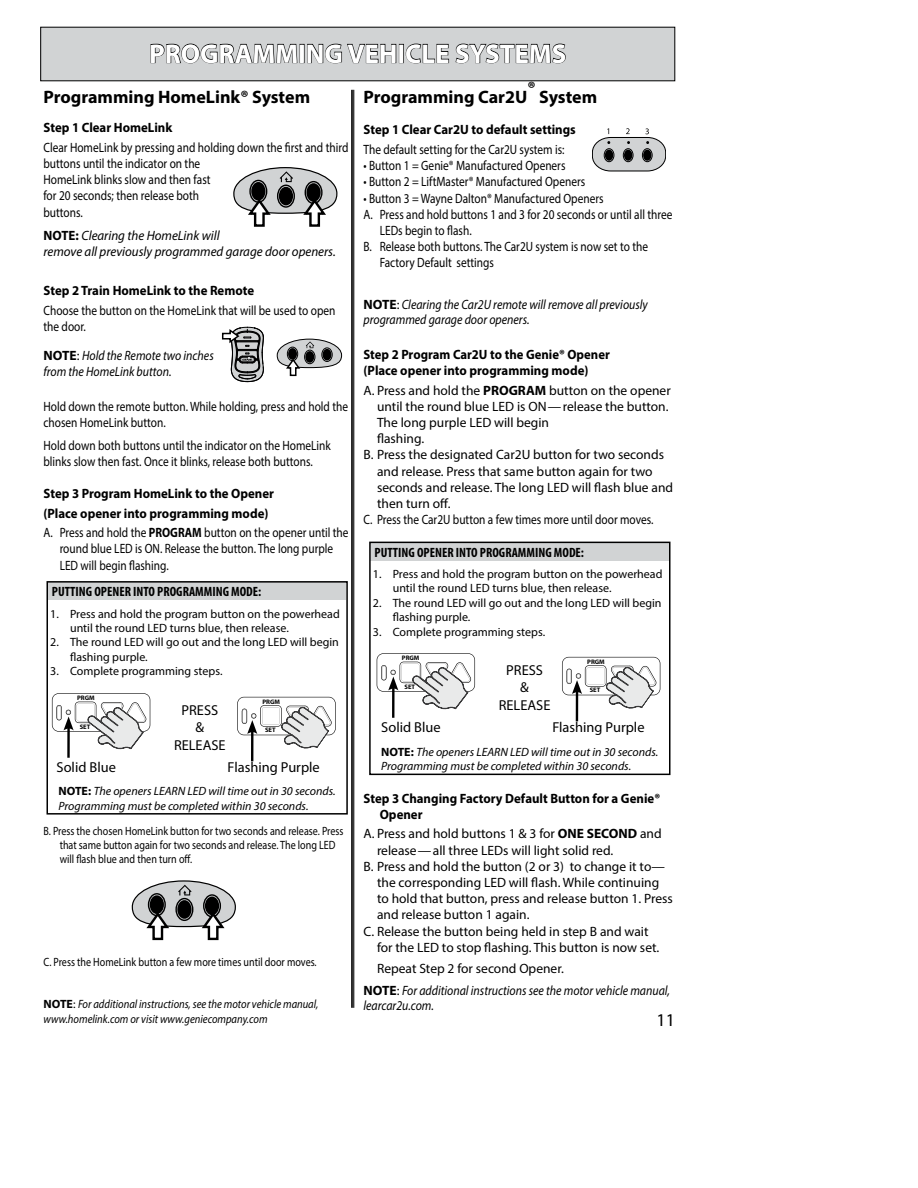
<style>
.page{position:relative;width:918px;height:1188px;background:#fff}
.page>*{position:absolute;margin:0;border:0;box-sizing:border-box;transform-origin:0 0}
.t1{font:700 27px "Myriad Pro";color:#fff}
.t2{font:700 18px "Myriad Pro";color:#000}
.t3{font:18px "Myriad Pro";color:#000}
.t4{font:14.4px/17.2px "Myriad Pro";color:#000;text-align:center}
.t5{font:13.5px/16.2px "Myriad Pro";color:#000;scale:.84 1}
.t6{font:13.5px "Myriad Pro";color:#000}
.t7{font:700 13.5px/19.5px "Myriad Pro";color:#000;scale:.95 1}
.t8{font:italic 13.5px/16.5px "Myriad Pro";color:#000;scale:.88 1}
.t9{font:italic 13.5px/16.5px "Myriad Pro";color:#000;scale:.96 1}
.t10{font:700 13.5px/16.2px "Myriad Pro";color:#000;scale:.94 1}
.t11{font:700 condensed 13.5px "Myriad Pro";color:#000}
.t12{font:12px/14.4px "Myriad Pro";color:#000}
.t13{font:12px/14.4px "Myriad Pro";color:#000;scale:.84 1}
.t14{font:italic 12px/14.4px "Myriad Pro";color:#000}
.t15{font:italic 12px/15px "Myriad Pro";color:#000;scale:.88 1}
.t16{font:700 6.45px "Myriad Pro";color:#000}
.s1{font-weight:700;font-style:normal}
.s2{font-style:normal}
.s3{font-weight:700}
.s4{font-weight:400}
</style>
<div class="page">
<svg style="left:222px;top:327px;width:42px;height:56px"></svg>
<svg style="left:276px;top:338px;width:66px;height:39px"></svg>
<svg style="left:592px;top:128px;width:74px;height:43px"></svg>
<svg style="left:233px;top:167px;width:105px;height:60px"></svg>
<svg style="left:131px;top:880px;width:105px;height:61px"></svg>
<hr style="left:353px;top:90px;width:1px;height:918px;background:#000">
<hr style="left:352px;top:90px;width:1px;height:918px;background:#000">
<hr style="left:351px;top:90px;width:1px;height:918px;background:#000">
<div style="left:41px;top:27px;width:634px;height:54px;background:#d1d3d4"></div>
<svg style="left:150px;top:43px;width:416px;height:21px"></svg>
<div style="left:47px;top:583px;width:299px;height:17px;background:#d1d3d4"></div>
<div style="left:47px;top:581px;width:301px;height:234px;border:2px solid #000"></div>
<div style="left:370px;top:543px;width:298px;height:17px;background:#d1d3d4"></div>
<div style="left:369px;top:542px;width:302px;height:233px;border:2px solid #000"></div>
<svg style="left:237px;top:697px;width:99px;height:64px"></svg>
<hr style="left:67px;top:726px;width:3px;height:32px;background:#000">
<svg style="left:52px;top:693px;width:98px;height:58px"></svg>
<svg style="left:562px;top:657px;width:98px;height:64px"></svg>
<hr style="left:392px;top:686px;width:3px;height:32px;background:#000">
<svg style="left:377px;top:653px;width:98px;height:58px"></svg>
<h1 class="t1" style="left:149px;top:40px;width:419px">PROGRAMMING VEHICLE SYSTEMS</h1>
<h2 class="t2" style="left:527px;top:79px;width:10px">®</h2>
<h2 class="t2" style="left:44px;top:88px;width:268px">Programming HomeLink® System</h2>
<h2 class="t2" style="left:364px;top:88px;width:165px">Programming Car2U</h2>
<h2 class="t2" style="left:539px;top:88px;width:59px">System</h2>
<p class="t7" style="left:364px;top:121px;width:225px">Step 1 Clear Car2U to default settings</p>
<p class="t5" style="left:364px;top:142px;width:241px">The default setting for the Car2U system is:</p>
<p class="t5" style="left:364px;top:158px;width:242px">• Button 1 = Genie® Manufactured Openers</p>
<p class="t5" style="left:364px;top:174px;width:265px">• Button 2 = LiftMaster® Manufactured Openers</p>
<p class="t5" style="left:364px;top:190px;width:287px">• Button 3 = Wayne Dalton® Manufactured Openers</p>
<p class="t5" style="left:364px;top:207px;width:369px">A. Press and hold buttons 1 and 3 for 20 seconds or until all three</p>
<p class="t5" style="left:380px;top:223px;width:111px">LEDs begin to flash.</p>
<p class="t5" style="left:364px;top:239px;width:340px">B. Release both buttons. The Car2U system is now set to the</p>
<p class="t5" style="left:380px;top:255px;width:138px">Factory Default settings</p>
<p class="t8" style="left:364px;top:298px;width:325px;line-height:15px"><span class="s1">NOTE</span><span class="s2">:</span> Clearing the Car2U remote will remove all previously programmed garage door openers.</p>
<p class="t10" style="left:364px;top:347px;width:264px">Step 2 Program Car2U to the Genie® Opener (Place opener into programming mode)</p>
<p class="t6" style="left:364px;top:383px;width:309px">A. Press and hold the <span class="s3">PROGRAM</span> button on the opener</p>
<p class="t6" style="left:377px;top:400px;width:293px">until the round blue LED is ON—release the button.</p>
<p class="t6" style="left:377px;top:416px;width:174px">The long purple LED will begin</p>
<p class="t6" style="left:377px;top:432px;width:49px">flashing.</p>
<p class="t6" style="left:364px;top:448px;width:302px">B. Press the designated Car2U button for two seconds</p>
<p class="t6" style="left:377px;top:464px;width:277px">and release. Press that same button again for two</p>
<p class="t6" style="left:377px;top:481px;width:298px">seconds and release. The long LED will flash blue and</p>
<p class="t6" style="left:377px;top:497px;width:75px">then turn off.</p>
<p class="t5" style="left:364px;top:512px;width:347px">C. Press the Car2U button a few times more until door moves.</p>
<p class="t7" style="left:44px;top:118px;width:137px">Step 1 Clear HomeLink</p>
<p class="t5" style="left:44px;top:140px;width:364px">Clear HomeLink by pressing and holding down the first and third buttons until the indicator on the<br>HomeLink blinks slow and then fast<br>for 20 seconds; then release both<br>buttons.</p>
<p class="t9" style="left:43px;top:228px;width:306px"><span class="s1">NOTE:</span> Clearing the HomeLink will<br>remove all previously programmed garage door openers.</p>
<p class="t7" style="left:44px;top:282px;width:223px">Step 2 Train HomeLink to the Remote</p>
<p class="t5" style="left:44px;top:303px;width:349px">Choose the button on the HomeLink that will be used to open the door.</p>
<p class="t8" style="left:43px;top:348px;width:195px"><span class="s1">NOTE</span><span class="s2">:</span> Hold the Remote two inches from the HomeLink button.</p>
<p class="t5" style="left:44px;top:398px;width:364px">Hold down the remote button. While holding, press and hold the chosen HomeLink button.</p>
<p class="t5" style="left:44px;top:438px;width:344px">Hold down both buttons until the indicator on the HomeLink blinks slow then fast. Once it blinks, release both buttons.</p>
<p class="t7" style="left:44px;top:484px;width:323px">Step 3 Program HomeLink to the Opener<br>(Place opener into programming mode)<br><span class="s4">A. Press and hold the</span> PROGRAM <span class="s4">button on the opener until the</span></p>
<p class="t5" style="left:60px;top:541px;width:327px">round blue LED is ON. Release the button. The long purple<br>LED will begin flashing.</p>
<p class="t11" style="left:375px;top:546px;width:211px">PUTTING OPENER INTO PROGRAMMING MODE:</p>
<p class="t12" style="left:393px;top:567px;width:271px;text-indent:-20px">1. Press and hold the program button on the powerhead until the round LED turns blue, then release.</p>
<p class="t12" style="left:393px;top:596px;width:270px;text-indent:-20px">2. The round LED will go out and the long LED will begin flashing purple.</p>
<p class="t12" style="left:373px;top:625px;width:174px">3. Complete programming steps.</p>
<p class="t11" style="left:52px;top:585px;width:211px">PUTTING OPENER INTO PROGRAMMING MODE:</p>
<p class="t12" style="left:70px;top:607px;width:271px;text-indent:-20px">1. Press and hold the program button on the powerhead until the round LED turns blue, then release.</p>
<p class="t12" style="left:70px;top:636px;width:270px;text-indent:-20px">2. The round LED will go out and the long LED will begin flashing purple.</p>
<p class="t12" style="left:50px;top:664px;width:174px">3. Complete programming steps.</p>
<p class="t16" style="left:402px;top:654px;width:19px">PRGM</p>
<p class="t16" style="left:404px;top:683px;width:12px">SET</p>
<p class="t4" style="left:381px;top:719px;width:61px">Solid Blue</p>
<p class="t16" style="left:587px;top:658px;width:19px">PRGM</p>
<p class="t16" style="left:590px;top:686px;width:12px">SET</p>
<p class="t4" style="left:499px;top:662px;width:53px">PRESS<br>&amp;<br>RELEASE</p>
<p class="t16" style="left:77px;top:694px;width:19px">PRGM</p>
<p class="t16" style="left:80px;top:723px;width:12px">SET</p>
<p class="t4" style="left:57px;top:759px;width:61px">Solid Blue</p>
<p class="t16" style="left:262px;top:698px;width:19px">PRGM</p>
<p class="t16" style="left:265px;top:726px;width:12px">SET</p>
<p class="t4" style="left:174px;top:702px;width:53px">PRESS<br>&amp;<br>RELEASE</p>
<p class="t4" style="left:552px;top:719px;width:94px">Flashing Purple</p>
<p class="t14" style="left:381px;top:746px;width:279px"><span class="s1">NOTE:</span> The openers LEARN LED will time out in 30 seconds.<br>Programming must be completed within 30 seconds.</p>
<p class="t4" style="left:228px;top:759px;width:94px">Flashing Purple</p>
<p class="t14" style="left:58px;top:785px;width:279px"><span class="s1">NOTE:</span> The openers LEARN LED will time out in 30 seconds.<br>Programming must be completed within 30 seconds.</p>
<p class="t13" style="left:60px;top:824px;width:339px;text-indent:-16px">B. Press the chosen HomeLink button for two seconds and release. Press that same button again for two seconds and release. The long LED will flash blue and then turn off.</p>
<p class="t13" style="left:44px;top:955px;width:327px">C. Press the HomeLink button a few more times until door moves.</p>
<p class="t15" style="left:43px;top:997px;width:314px"><span class="s1">NOTE</span><span class="s2">:</span> For additional instructions, see the motor vehicle manual, www.homelink.com or visit www.geniecompany.com</p>
<p class="t7" style="left:380px;top:791px;width:297px;line-height:16.2px;text-indent:-16px">Step 3 Changing Factory Default Button for a Genie®<br>Opener</p>
<p class="t6" style="left:364px;top:827px;width:300px">A. Press and hold buttons 1 &amp; 3 for <span class="s3">ONE SECOND</span> and</p>
<p class="t6" style="left:377px;top:843px;width:238px">release—all three LEDs will light solid red.</p>
<p class="t6" style="left:364px;top:860px;width:303px">B. Press and hold the button (2 or 3) to change it to—</p>
<p class="t6" style="left:377px;top:876px;width:284px">the corresponding LED will flash. While continuing</p>
<p class="t6" style="left:377px;top:892px;width:297px">to hold that button, press and release button 1. Press</p>
<p class="t6" style="left:377px;top:908px;width:154px">and release button 1 again.</p>
<p class="t6" style="left:364px;top:924px;width:286px">C. Release the button being held in step B and wait</p>
<p class="t6" style="left:377px;top:941px;width:284px">for the LED to stop flashing. This button is now set.</p>
<p class="t8" style="left:364px;top:959px;width:350px;line-height:21.8px;text-indent:14px"><span class="s2">Repeat Step 2 for second Opener.<br></span><span class="s1">NOTE</span><span class="s2">:</span> For additional instructions see the motor vehicle manual,</p>
<p class="t8" style="left:364px;top:999px;width:82px">learcar2u.com.</p>
<h2 class="t3" style="left:657px;top:1011px;width:20px">11</h2>
</div>
